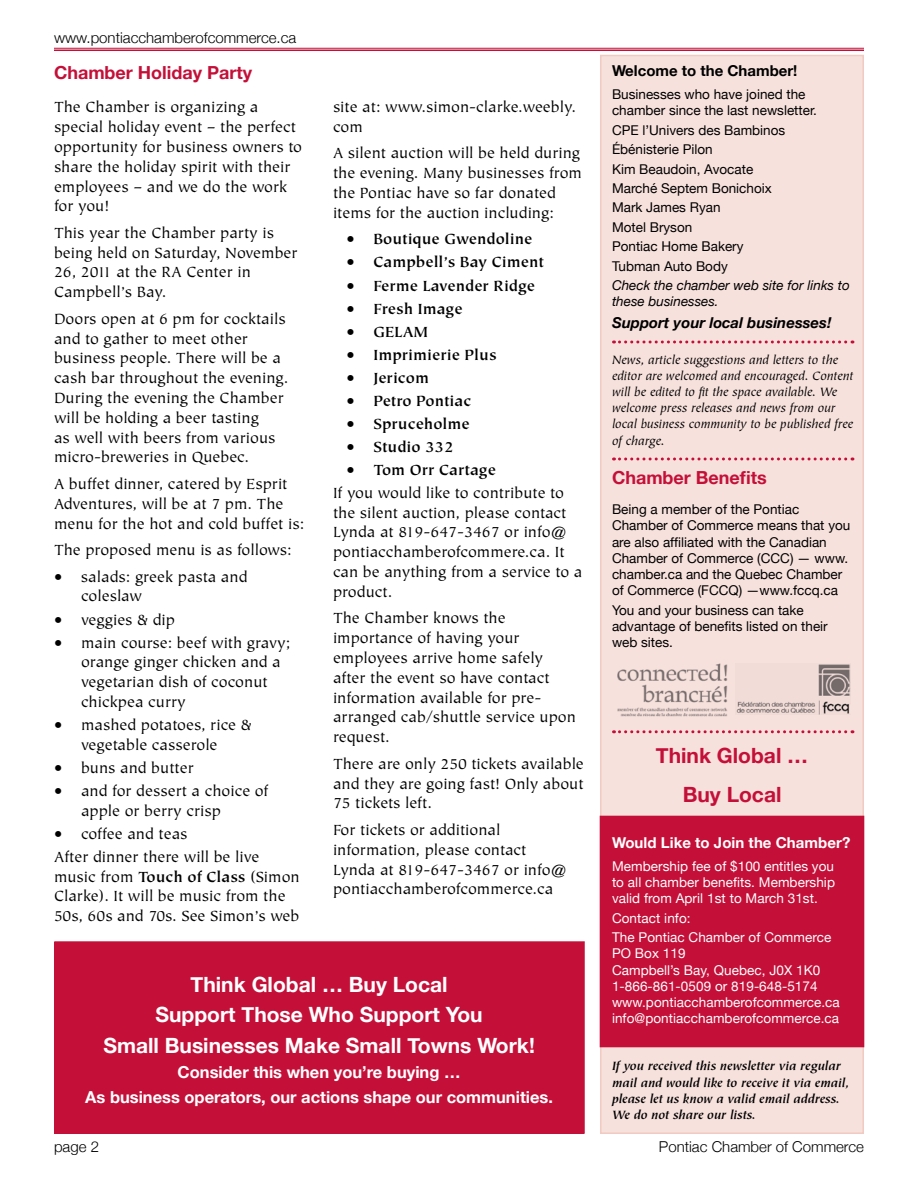
<style>
.page{position:relative;width:918px;height:1188px;background:#fff}
.page>*{position:absolute;margin:0;border:0;box-sizing:border-box;transform-origin:0 0}
.t1{font:700 21px/30.6px "Helvetica Neue";color:#fff;text-align:center}
.t2{font:700 21px/38.7px "Helvetica Neue";color:#c41039;text-align:center}
.t3{font:700 18px "Helvetica Neue";color:#c41039}
.t4{font:16.5px/19.8px "Tiepolo";color:#000}
.t5{font:700 16.5px "Tiepolo";color:#000}
.t6{font:700 16.5px/25.2px "Helvetica Neue";color:#fff;text-align:center}
.t7{font:300 15px "Helvetica Neue";color:#000}
.t8{font:italic 700 15px "Helvetica Neue";color:#000}
.t9{font:700 15px "Helvetica Neue";letter-spacing:.005em;color:#fff}
.t10{font:700 15px "Helvetica Neue";color:#000}
.t11{font:13.5px/16.2px "Helvetica Neue";color:#000}
.t12{font:13.5px/16.2px "Helvetica Neue";letter-spacing:.005em;color:#fff}
.t13{font:italic 13.5px/16.2px "Tiepolo";color:#000}
.t14{font:italic 700 13.5px/16.2px "Tiepolo";color:#000}
.t15{font:italic 13.5px/16.2px "Helvetica Neue";color:#000}
.s1{font-weight:700}
.s2{font-weight:400}
</style>
<div class="page">
<div style="left:601px;top:56px;width:262px;height:1077px;background:#f7e1dc"></div>
<div style="left:600px;top:55px;width:264px;height:1079px;border:2px solid #f1cac2"></div>
<hr style="left:54px;top:48px;width:810px;height:1px;background:#c41039">
<hr style="left:54px;top:50px;width:810px;height:1px;background:#c41039">
<div style="left:55px;top:942px;width:529px;height:191px;background:#c41039"></div>
<div style="left:600px;top:816px;width:264px;height:231px;background:#c41039"></div>
<svg style="left:614px;top:458px;width:239px;height:2px"></svg>
<svg style="left:614px;top:730px;width:239px;height:3px"></svg>
<img style="left:736px;top:664px;width:114px;height:51px">
<img style="left:617px;top:663px;width:111px;height:54px">
<svg style="left:614px;top:340px;width:239px;height:4px"></svg>
<p class="t7" style="left:54px;top:28px;width:244px">www.pontiacchamberofcommerce.ca</p>
<p class="t3" style="left:54px;top:61px;width:200px">Chamber Holiday Party</p>
<p class="t4" style="left:54px;top:98px;width:250px">The Chamber is organizing a special holiday event – the perfect opportunity for business owners to share the holiday spirit with their employees – and we do the work for you!</p>
<p class="t4" style="left:54px;top:223px;width:245px">This year the Chamber party is being held on Saturday, November<br>26, 2011 at the RA Center in<br>Campbell’s Bay.</p>
<p class="t4" style="left:54px;top:309px;width:236px">Doors open at 6 pm for cocktails and to gather to meet other business people. There will be a cash bar throughout the evening.<br>During the evening the Chamber will be holding a beer tasting<br>as well with beers from various micro-breweries in Quebec.</p>
<p class="t4" style="left:54px;top:475px;width:252px">A buffet dinner, catered by Esprit<br>Adventures, will be at 7 pm. The menu for the hot and cold buffet is:</p>
<p class="t4" style="left:54px;top:541px;width:239px">The proposed menu is as follows:</p>
<p class="t4" style="left:81px;top:567px;width:168px;text-indent:-27px">• salads: greek pasta and coleslaw</p>
<p class="t4" style="left:54px;top:610px;width:123px">• veggies &amp; dip</p>
<p class="t4" style="left:81px;top:633px;width:211px;text-indent:-27px">• main course: beef with gravy; orange ginger chicken and a vegetarian dish of coconut chickpea curry</p>
<p class="t4" style="left:54px;top:716px;width:199px;text-align:center">• mashed potatoes, rice &amp; vegetable casserole</p>
<p class="t4" style="left:54px;top:758px;width:141px">• buns and butter</p>
<p class="t4" style="left:81px;top:781px;width:189px;text-indent:-27px">• and for dessert a choice of apple or berry crisp</p>
<p class="t4" style="left:54px;top:823px;width:207px;line-height:23.1px">• coffee and teas<br>After dinner there will be live</p>
<p class="t4" style="left:54px;top:867px;width:247px">music from <span class="s1">Touch of Class</span> (Simon<br>Clarke). It will be music from the<br>50s, 60s and 70s. See Simon’s web</p>
<p class="t4" style="left:333px;top:98px;width:244px">site at: www.simon-clarke.weebly. com</p>
<p class="t4" style="left:333px;top:144px;width:251px">A silent auction will be held during the evening. Many businesses from the Pontiac have so far donated items for the auction including:</p>
<p class="t5" style="left:346px;top:230px;width:187px"><span class="s2">•</span> Boutique Gwendoline</p>
<p class="t5" style="left:347px;top:253px;width:199px">• Campbell’s Bay Ciment</p>
<p class="t5" style="left:347px;top:276px;width:190px">• Ferme Lavender Ridge</p>
<p class="t5" style="left:347px;top:299px;width:118px">• Fresh Image</p>
<p class="t5" style="left:347px;top:322px;width:83px">• GELAM</p>
<p class="t5" style="left:347px;top:345px;width:152px">• Imprimierie Plus</p>
<p class="t5" style="left:347px;top:369px;width:84px">• Jericom</p>
<p class="t5" style="left:347px;top:392px;width:126px">• Petro Pontiac</p>
<p class="t5" style="left:347px;top:415px;width:125px">• Spruceholme</p>
<p class="t5" style="left:347px;top:438px;width:109px">• Studio 332</p>
<p class="t5" style="left:347px;top:461px;width:151px">• Tom Orr Cartage</p>
<p class="t4" style="left:333px;top:483px;width:251px">If you would like to contribute to the silent auction, please contact<br>Lynda at 819-647-3467 or info@ pontiacchamberofcommere.ca. It can be anything from a service to a product.</p>
<p class="t4" style="left:333px;top:609px;width:244px">The Chamber knows the importance of having your employees arrive home safely after the event so have contact information available for pre&shy;arranged cab/shuttle service upon request.</p>
<p class="t4" style="left:333px;top:754px;width:252px;text-align:justify">There are only 250 tickets available and they are going fast! Only about 75 tickets left.</p>
<p class="t4" style="left:333px;top:820px;width:236px">For tickets or additional information, please contact<br>Lynda at 819-647-3467 or info@ pontiacchamberofcommerce.ca</p>
<p class="t1" style="left:103px;top:968px;width:433px">Think Global … Buy Local<br>Support Those Who Support You<br>Small Businesses Make Small Towns Work!</p>
<p class="t6" style="left:85px;top:1059px;width:469px">Consider this when you’re buying …<br>As business operators, our actions shape our communities.</p>
<p class="t10" style="left:612px;top:61px;width:187px">Welcome to the Chamber!</p>
<p class="t11" style="left:612px;top:86px;width:207px">Businesses who have joined the chamber since the last newsletter.</p>
<p class="t11" style="left:612px;top:120px;width:175px;line-height:19.5px">CPE l’Univers des Bambinos<br>Ébénisterie Pilon<br>Kim Beaudoin, Avocate<br>Marché Septem Bonichoix<br>Mark James Ryan<br>Motel Bryson<br>Pontiac Home Bakery<br>Tubman Auto Body</p>
<p class="t15" style="left:612px;top:277px;width:239px">Check the chamber web site for links to these businesses.</p>
<p class="t8" style="left:612px;top:313px;width:221px">Support your local businesses!</p>
<p class="t13" style="left:612px;top:352px;width:243px">News, article suggestions and letters to the editor are welcomed and encouraged. Content will be edited to fit the space available. We welcome press releases and news from our local business community to be published free of charge.</p>
<p class="t3" style="left:612px;top:467px;width:156px">Chamber Benefits</p>
<p class="t11" style="left:612px;top:501px;width:240px">Being a member of the Pontiac Chamber of Commerce means that you are also affiliated with the Canadian Chamber of Commerce (CCC) — www. chamber.ca and the Quebec Chamber of Commerce (FCCQ) —www.fccq.ca</p>
<p class="t11" style="left:612px;top:601px;width:217px">You and your business can take advantage of benefits listed on their web sites.</p>
<p class="t2" style="left:656px;top:736px;width:154px">Think Global …<br>Buy Local</p>
<p class="t9" style="left:612px;top:833px;width:240px">Would Like to Join the Chamber?</p>
<p class="t12" style="left:612px;top:858px;width:225px;text-align:justify">Membership fee of $100 entitles you to all chamber benefits. Membership valid from April 1st to March 31st.</p>
<p class="t12" style="left:612px;top:908px;width:221px;line-height:19.5px">Contact info:<br>The Pontiac Chamber of Commerce</p>
<p class="t12" style="left:612px;top:945px;width:229px">PO Box 119<br>Campbell’s Bay, Quebec, J0X 1K0<br>1-866-861-0509 or 819-648-5174 www.pontiacchamberofcommerce.ca info@pontiacchamberofcommerce.ca</p>
<p class="t14" style="left:612px;top:1059px;width:239px">If you received this newsletter via regular mail and would like to receive it via email, please let us know a valid email address.<br>We do not share our lists.</p>
<p class="t7" style="left:54px;top:1137px;width:47px">page 2</p>
<p class="t7" style="left:659px;top:1137px;width:207px">Pontiac Chamber of Commerce</p>
</div>
